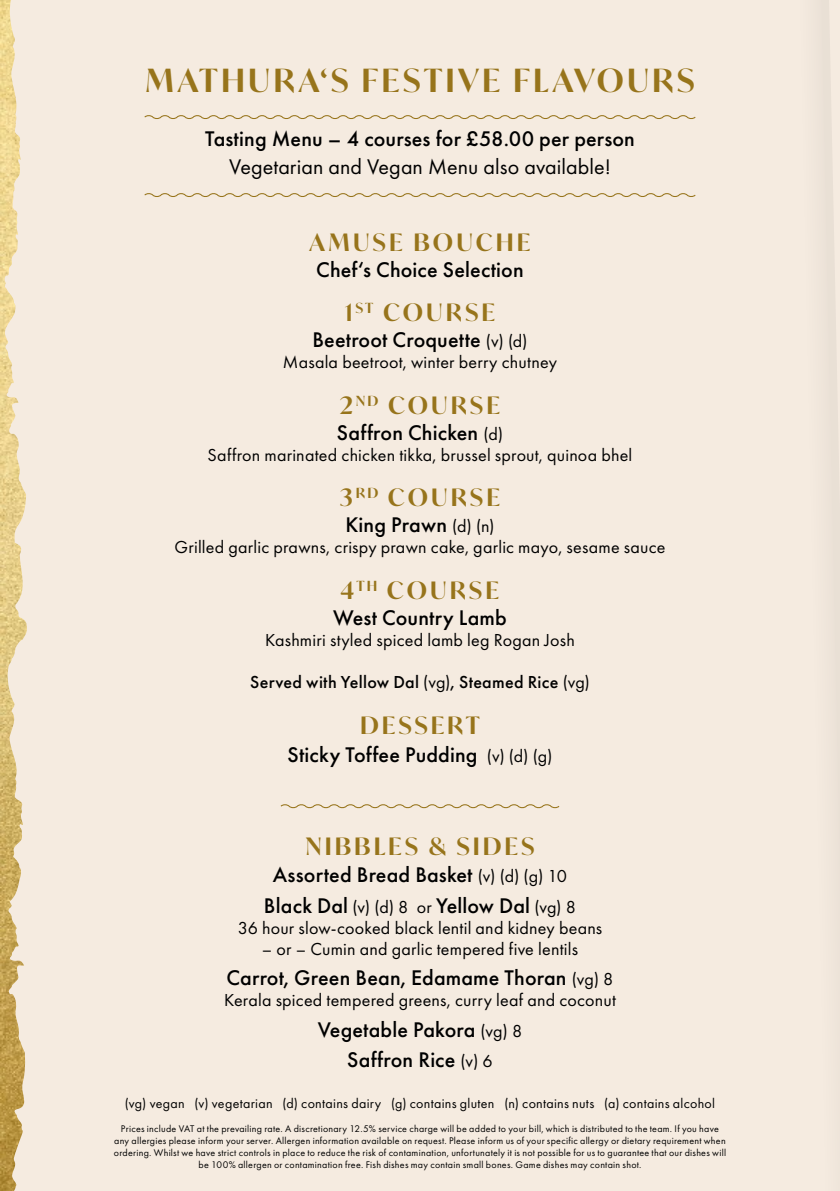
<style>
.page{position:relative;width:840px;height:1191px;background:#fff}
.page>*{position:absolute;margin:0;border:0;box-sizing:border-box;transform-origin:0 0}
.t1{font:600 32px "Ivy Mode";letter-spacing:.095em;color:#97741b}
.t2{font:600 24px "Ivy Mode";letter-spacing:.125em;color:#97741b}
.t3{font:500 22px/30.6px "Futura PT";letter-spacing:.005em;color:#000;text-align:center}
.t4{font:22px "Futura PT";color:#000}
.t5{font:18px "Futura PT";letter-spacing:.01em;color:#000}
.t6{font:500 18px "Futura PT";letter-spacing:.015em;color:#000}
.t7{font:14px "Futura PT";letter-spacing:.02em;color:#000}
.t8{font:10px/12px "Futura PT";letter-spacing:.025em;color:#000;text-align:center}
.s1{font-weight:400;font-size:18px}
.s2{font-weight:400}
</style>
<div class="page">
<div style="left:25px;top:0;width:769px;height:1191px;background:#f5ebe0"></div>
<svg style="left:143px;top:114px;width:553px;height:7px;background:#e5d7bf"></svg>
<svg style="left:143px;top:192px;width:553px;height:6px;background:#e2d3b9"></svg>
<svg style="left:279px;top:802px;width:281px;height:7px;background:#e5d7bf"></svg>
<img style="left:0;top:0;width:25px;height:1191px">
<svg style="left:794px;top:0;width:45px;height:1191px;background:#f1e7dc"></svg>
<h1 class="t1" style="left:145px;top:59px;width:550px">MATHURA‘S FESTIVE FLAVOURS</h1>
<h3 class="t3" style="left:205px;top:124px;width:431px">Tasting Menu – 4 courses for £58.00 per person</h3>
<h3 class="t4" style="left:229px;top:154px;width:383px">Vegetarian and Vegan Menu also available!</h3>
<h2 class="t2" style="left:309px;top:226px;width:222px">AMUSE BOUCHE</h2>
<h3 class="t3" style="left:316px;top:254px;width:209px">Chef‘s Choice Selection</h3>
<h2 class="t2" style="left:344px;top:296px;width:152px">1<sup>ST</sup> COURSE</h2>
<h3 class="t3" style="left:312px;top:324px;width:217px">Beetroot Croquette <span class="s1">(v) (d)</span></h3>
<h3 class="t5" style="left:283px;top:351px;width:275px">Masala beetroot, winter berry chutney</h3>
<h2 class="t2" style="left:339px;top:388px;width:162px">2<sup>ND</sup> COURSE</h2>
<h3 class="t3" style="left:337px;top:417px;width:167px">Saffron Chicken <span class="s1">(d)</span></h3>
<h3 class="t5" style="left:207px;top:444px;width:426px">Saffron marinated chicken tikka, brussel sprout, quinoa bhel</h3>
<h2 class="t2" style="left:340px;top:481px;width:161px">3<sup>RD</sup> COURSE</h2>
<h3 class="t3" style="left:345px;top:510px;width:150px">King Prawn <span class="s1">(d) (n)</span></h3>
<h3 class="t5" style="left:174px;top:536px;width:492px">Grilled garlic prawns, crispy prawn cake, garlic mayo, sesame sauce</h3>
<h2 class="t2" style="left:340px;top:574px;width:159px">4<sup>TH</sup> COURSE</h2>
<h3 class="t3" style="left:333px;top:602px;width:175px">West Country Lamb</h3>
<h3 class="t5" style="left:265px;top:629px;width:311px">Kashmiri styled spiced lamb leg Rogan Josh</h3>
<h3 class="t6" style="left:250px;top:671px;width:341px">Served with Yellow Dal <span class="s2">(vg)</span>, Steamed Rice <span class="s2">(vg)</span></h3>
<h2 class="t2" style="left:360px;top:709px;width:121px">DESSERT</h2>
<h3 class="t3" style="left:287px;top:739px;width:266px">Sticky Toffee Pudding <span class="s1">(v) (d) (g)</span></h3>
<h2 class="t2" style="left:305px;top:829px;width:230px">NIBBLES &amp; SIDES</h2>
<h3 class="t3" style="left:264px;top:859px;width:313px">Assorted Bread Basket <span class="s1">(v) (d) (g) 10<br></span>Black Dal <span class="s1">(v) (d) 8 or</span> Yellow Dal <span class="s1">(vg) 8</span></h3>
<h3 class="t5" style="left:237px;top:917px;width:366px">36 hour slow-cooked black lentil and kidney beans</h3>
<h3 class="t5" style="left:262px;top:938px;width:317px">– or – Cumin and garlic tempered five lentils</h3>
<h3 class="t3" style="left:226px;top:962px;width:388px">Carrot, Green Bean, Edamame Thoran <span class="s1">(vg) 8</span></h3>
<h3 class="t5" style="left:224px;top:989px;width:393px">Kerala spiced tempered greens, curry leaf and coconut</h3>
<h3 class="t3" style="left:317px;top:1014px;width:206px">Vegetable Pakora <span class="s1">(vg) 8<br></span>Saffron Rice <span class="s1">(v) 6</span></h3>
<h3 class="t7" style="left:125px;top:1095px;width:591px">(vg) vegan (v) vegetarian (d) contains dairy (g) contains gluten (n) contains nuts (a) contains alcohol</h3>
<p class="t8" style="left:114px;top:1122px;width:613px">Prices include VAT at the prevailing rate. A discretionary 12.5% service charge will be added to your bill, which is distributed to the team. If you have any allergies please inform your server. Allergen information available on request. Please inform us of your specific allergy or dietary requirement when ordering. Whilst we have strict controls in place to reduce the risk of contamination, unfortunately it is not possible for us to guarantee that our dishes will be 100% allergen or contamination free. Fish dishes may contain small bones. Game dishes may contain shot.</p>
</div>
